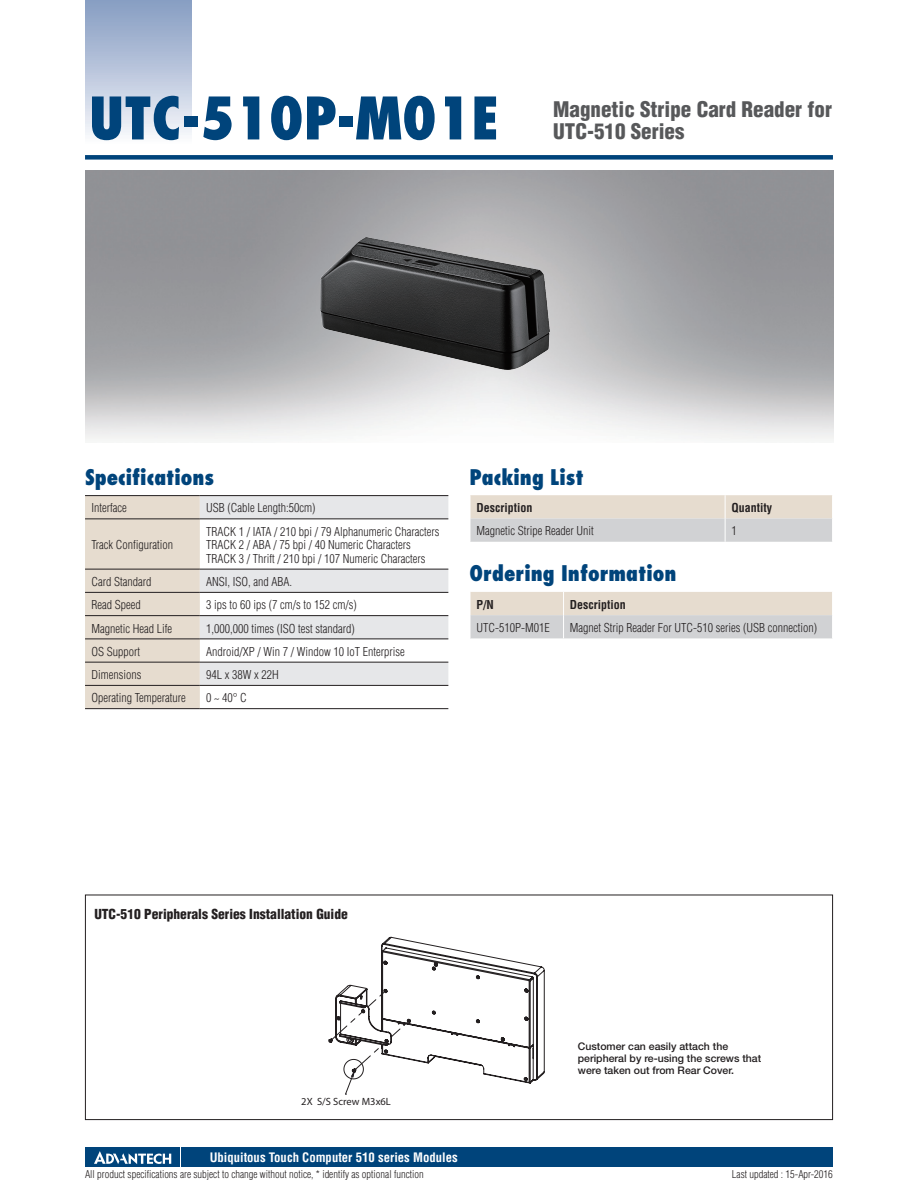
<style>
.page{position:relative;width:918px;height:1188px;background:#fff}
.page>*{position:absolute;margin:0;border:0;box-sizing:border-box;transform-origin:0 0}
.DS_Model_Name_1P{font:800 condensed 57px "Futura";color:#00447b}
.DS_Paragraph_Header{font:800 condensed 21px "Futura";color:#00447b}
.DS_Headline-1P{font:900 condensed 21px "Helvetica";color:#57585a}
.DS_Paragraph_Subhead{font:900 condensed 13.5px "Helvetica";color:#231f20}
.t1{font:700 condensed 12.75px "Helvetica";color:#fff}
.DS_Tab-data{font:300 condensed 12px "Helvetica";color:#231f20}
.DS_Tab-data_bold{font:700 condensed 12px "Helvetica";color:#231f20}
.t2{font:300 condensed 10.5px "Helvetica";color:#231f20}
.DS_photo_text{font:500 10.5px/12px "Helvetica Neue";color:#231f20}
.t3{font:10.5px "Myriad Pro";color:#231f20}
</style>
<div class="page">
<div style="left:85px;top:155px;width:748px;height:5px;background:#00447b"></div>
<div style="left:85px;top:0;width:106px;height:143px;background:linear-gradient(to bottom,#839ac1,#f8f8fc)"></div>
<div style="left:182px;top:1147px;width:651px;height:20px;background:#00447b"></div>
<div style="left:85px;top:1147px;width:95px;height:20px;background:#00447b"></div>
<svg style="left:94px;top:1151px;width:77px;height:13px"></svg>
<img style="left:284px;top:191px;width:301px;height:225px">
<div style="left:85px;top:496px;width:115px;height:212px;background:#e6dccf"></div>
<svg style="left:200px;top:496px;width:248px;height:189px;fill:#e6e7e9"></svg>
<hr style="left:85px;top:495px;width:115px;height:1px;background:#231f20">
<hr style="left:200px;top:495px;width:248px;height:1px;background:#231f20">
<hr style="left:85px;top:518px;width:115px;height:1px;background:#231f20">
<hr style="left:200px;top:518px;width:248px;height:1px;background:#231f20">
<hr style="left:85px;top:569px;width:115px;height:1px;background:#231f20">
<hr style="left:200px;top:569px;width:248px;height:1px;background:#231f20">
<hr style="left:85px;top:592px;width:115px;height:1px;background:#231f20">
<hr style="left:200px;top:592px;width:248px;height:1px;background:#231f20">
<hr style="left:85px;top:615px;width:115px;height:1px;background:#231f20">
<hr style="left:200px;top:615px;width:248px;height:1px;background:#231f20">
<hr style="left:85px;top:639px;width:115px;height:1px;background:#231f20">
<hr style="left:200px;top:639px;width:248px;height:1px;background:#231f20">
<hr style="left:85px;top:662px;width:115px;height:1px;background:#231f20">
<hr style="left:200px;top:662px;width:248px;height:1px;background:#231f20">
<hr style="left:85px;top:685px;width:115px;height:1px;background:#231f20">
<hr style="left:200px;top:685px;width:248px;height:1px;background:#231f20">
<hr style="left:85px;top:708px;width:115px;height:1px;background:#231f20">
<hr style="left:200px;top:708px;width:248px;height:1px;background:#231f20">
<svg style="left:470px;top:495px;width:362px;height:47px;background:#dcd7d2"></svg>
<svg style="left:470px;top:592px;width:362px;height:46px;background:#dbd7d1"></svg>
<div style="left:85px;top:895px;width:748px;height:225px;border:1px solid #231f20"></div>
<svg style="left:328px;top:936px;width:217px;height:159px"></svg>
<p class="DS_Model_Name_1P" style="left:89px;top:82px;width:412px">UTC-510P-M01E</p>
<p class="DS_Headline-1P" style="left:553px;top:96px;width:280px">Magnetic Stripe Card Reader for</p>
<p class="DS_Headline-1P" style="left:553px;top:119px;width:133px">UTC-510 Series</p>
<p class="DS_Paragraph_Header" style="left:85px;top:463px;width:131px">Specifications</p>
<p class="DS_Tab-data" style="left:91px;top:501px;width:37px">Interface</p>
<p class="DS_Tab-data" style="left:206px;top:501px;width:111px">USB (Cable Length:50cm)</p>
<p class="DS_Tab-data" style="left:91px;top:538px;width:83px">Track Configuration</p>
<p class="DS_Tab-data" style="left:206px;top:524px;width:235px">TRACK 1 / IATA / 210 bpi / 79 Alphanumeric Characters</p>
<p class="DS_Tab-data" style="left:206px;top:538px;width:206px">TRACK 2 / ABA / 75 bpi / 40 Numeric Characters</p>
<p class="DS_Tab-data" style="left:206px;top:551px;width:221px">TRACK 3 / Thrift / 210 bpi / 107 Numeric Characters</p>
<p class="DS_Tab-data" style="left:91px;top:575px;width:61px">Card Standard</p>
<p class="DS_Tab-data" style="left:206px;top:575px;width:87px">ANSI, ISO, and ABA.</p>
<p class="DS_Tab-data" style="left:91px;top:598px;width:51px">Read Speed</p>
<p class="DS_Tab-data" style="left:206px;top:598px;width:152px">3 ips to 60 ips (7 cm/s to 152 cm/s)</p>
<p class="DS_Tab-data" style="left:91px;top:621px;width:82px">Magnetic Head Life</p>
<p class="DS_Tab-data" style="left:206px;top:621px;width:150px">1,000,000 times (ISO test standard)</p>
<p class="DS_Tab-data" style="left:91px;top:644px;width:50px">OS Support</p>
<p class="DS_Tab-data" style="left:206px;top:644px;width:200px">Android/XP / Win 7 / Window 10 IoT Enterprise</p>
<p class="DS_Tab-data" style="left:91px;top:668px;width:51px">Dimensions</p>
<p class="DS_Tab-data" style="left:206px;top:668px;width:74px">94L x 38W x 22H</p>
<p class="DS_Tab-data" style="left:91px;top:691px;width:96px">Operating Temperature</p>
<p class="DS_Tab-data" style="left:206px;top:691px;width:42px">0 ~ 40° C</p>
<p class="DS_Paragraph_Header" style="left:470px;top:463px;width:116px">Packing List</p>
<p class="DS_Tab-data_bold" style="left:476px;top:500px;width:57px">Description</p>
<p class="DS_Tab-data_bold" style="left:732px;top:500px;width:42px">Quantity</p>
<p class="DS_Tab-data" style="left:476px;top:524px;width:119px">Magnetic Stripe Reader Unit</p>
<p class="DS_Tab-data" style="left:732px;top:524px;width:7px">1</p>
<p class="DS_Paragraph_Header" style="left:470px;top:560px;width:208px">Ordering Information</p>
<p class="DS_Tab-data_bold" style="left:476px;top:597px;width:19px">P/N</p>
<p class="DS_Tab-data_bold" style="left:570px;top:597px;width:57px">Description</p>
<p class="DS_Tab-data" style="left:476px;top:621px;width:75px">UTC-510P-M01E</p>
<p class="DS_Tab-data" style="left:570px;top:621px;width:249px">Magnet Strip Reader For UTC-510 series (USB connection)</p>
<p class="DS_Paragraph_Subhead" style="left:94px;top:906px;width:255px">UTC-510 Peripherals Series Installation Guide</p>
<p class="t3" style="left:301px;top:1095px;width:91px">2X S/S Screw M3x6L</p>
<p class="t1" style="left:210px;top:1150px;width:250px">Ubiquitous Touch Computer 510 series Modules</p>
<p class="DS_photo_text" style="left:578px;top:1040px;width:185px">Customer can easily attach the peripheral by re-using the screws that were taken out from Rear Cover.</p>
<p class="t2" style="left:85px;top:1168px;width:340px">All product specifications are subject to change without notice, * identify as optional function</p>
<p class="t2" style="left:732px;top:1168px;width:103px">Last updated : 15-Apr-2016</p>
</div>
